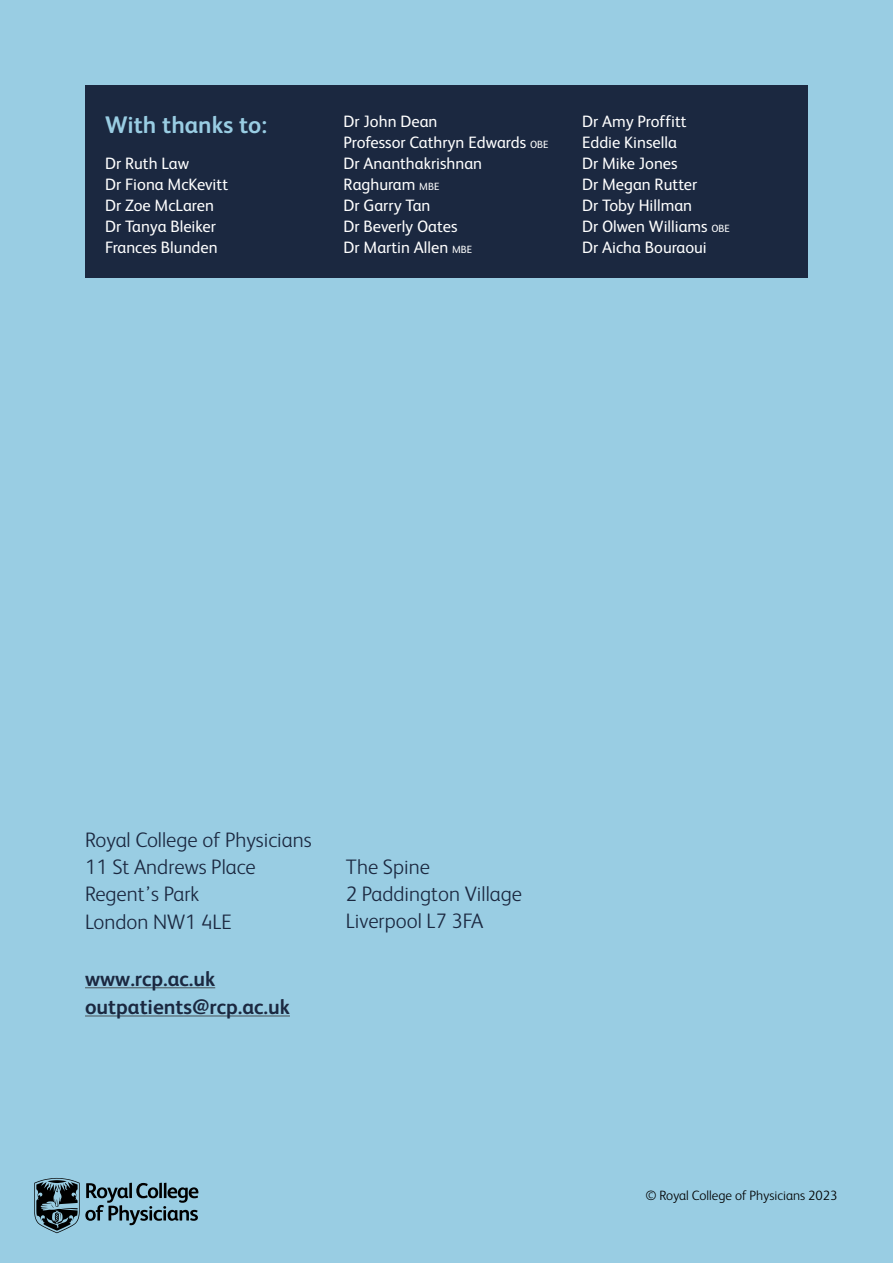
<style>
.page{position:relative;width:893px;height:1263px;background:#99cde3}
.page>*{position:absolute;margin:0;border:0;box-sizing:border-box;transform-origin:0 0}
.t1{font:700 24px "FS Albert";color:#99cde3}
.t2{font:300 21px/27.5px "FS Albert";color:#1b2840}
.t3{font:700 21px/28.2px "FS Albert";color:#1b2840}
.t4{font:16.5px/21px "FS Albert";color:#fff}
.t5{font:300 13.5px "FS Albert";color:#000}
.s1{font-size:10.5px}
</style>
<div class="page">
<div style="left:85px;top:85px;width:723px;height:193px;background:#1b2840"></div>
<svg style="left:34px;top:1178px;width:164px;height:55px"></svg>
<hr style="left:85px;top:987px;width:130px;height:1px;background:#4c565c">
<hr style="left:85px;top:1015px;width:205px;height:1px;background:#4c565c">
<h1 class="t1" style="left:105px;top:111px;width:164px">With thanks to:</h1>
<p class="t4" style="left:105px;top:153px;width:125px">Dr Ruth Law<br>Dr Fiona McKevitt<br>Dr Zoe McLaren<br>Dr Tanya Bleiker<br>Frances Blunden</p>
<p class="t4" style="left:344px;top:111px;width:206px">Dr John Dean<br>Professor Cathryn Edwards <span class="s1">OBE<br></span>Dr Ananthakrishnan<br>Raghuram <span class="s1">MBE<br></span>Dr Garry Tan<br>Dr Beverly Oates<br>Dr Martin Allen <span class="s1">MBE</span></p>
<p class="t4" style="left:582px;top:111px;width:149px">Dr Amy Proffitt<br>Eddie Kinsella<br>Dr Mike Jones<br>Dr Megan Rutter<br>Dr Toby Hillman<br>Dr Olwen Williams <span class="s1">OBE<br></span>Dr Aicha Bouraoui</p>
<p class="t2" style="left:85px;top:826px;width:228px">Royal College of Physicians<br>11 St Andrews Place<br>Regent’s Park<br>London NW1 4LE</p>
<p class="t3" style="left:85px;top:964px;width:206px">www.rcp.ac.uk outpatients@rcp.ac.uk</p>
<p class="t2" style="left:346px;top:853px;width:178px;line-height:27px">The Spine<br>2 Paddington Village<br>Liverpool L7 3FA</p>
<p class="t5" style="left:645px;top:1187px;width:193px">© Royal College of Physicians 2023</p>
</div>
